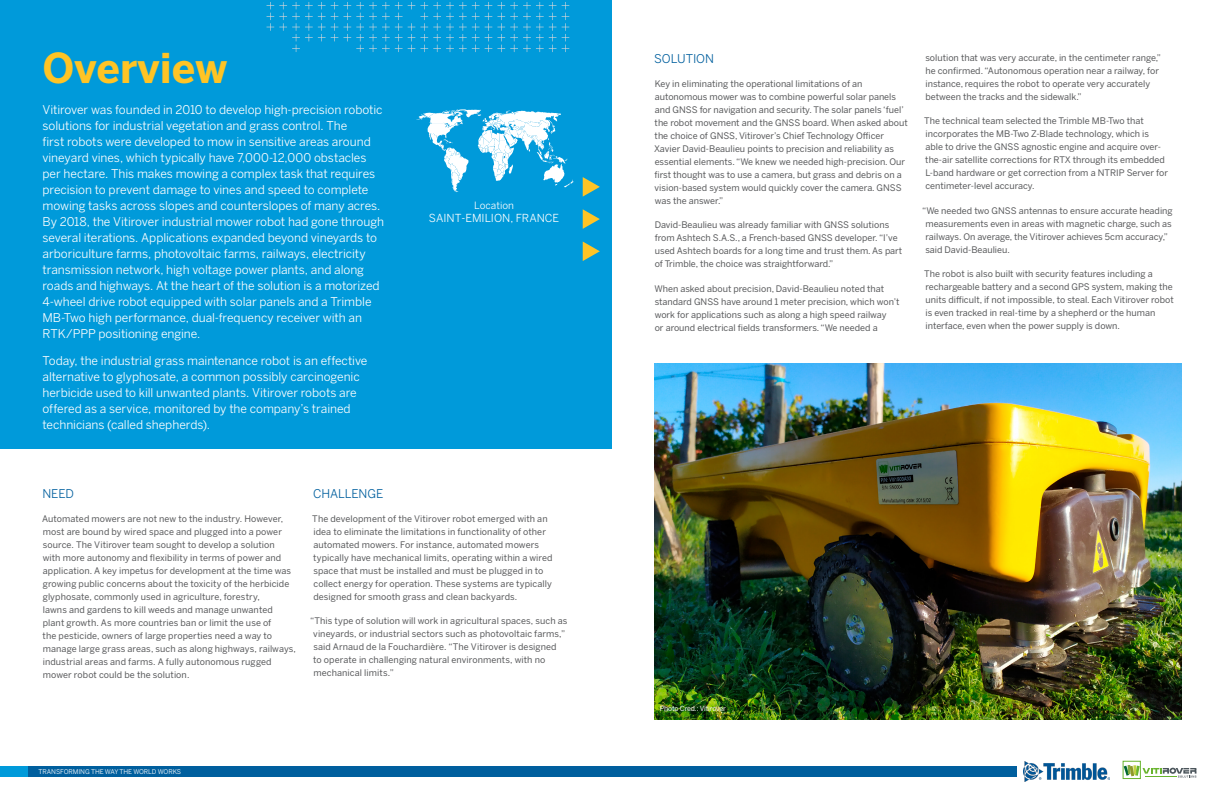
<style>
.page{position:relative;width:1224px;height:792px;background:#fff}
.page>*{position:absolute;margin:0;border:0;box-sizing:border-box;transform-origin:0 0}
.t1{font:700 41px "Benton Sans";color:#ffc425}
.t2{font:12px/16px "Benton Sans";letter-spacing:-.005em;color:#fff}
.t3{font:12px "Benton Sans";letter-spacing:-.005em;color:#005f9e}
.t4{font:11px "Benton Sans";color:#fff}
.t5{font:10px "Benton Sans";color:#fff}
.t6{font:9px/13px "Benton Sans";color:#58595b}
.t7{font:7px "Benton Sans";letter-spacing:-.02em;color:#fff}
.t8{font:6.5px "Benton Sans";letter-spacing:-.01em;color:#fff}
</style>
<div class="page">
<div style="left:0;top:766px;width:450px;height:11px;background:#009ada"></div>
<div style="left:28px;top:766px;width:989px;height:11px;background:#005f9e"></div>
<div style="left:0;top:0;width:612px;height:449px;background:#009ada"></div>
<svg style="left:267px;top:2px;width:302px;height:50px"></svg>
<img style="left:1023px;top:762px;width:87px;height:20px">
<div style="left:1123px;top:761px;width:17px;height:18px;border:1px solid #69b42e"></div>
<svg style="left:1124px;top:765px;width:73px;height:13px"></svg>
<svg style="left:416px;top:109px;width:158px;height:83px"></svg>
<svg style="left:583px;top:177px;width:17px;height:20px"></svg>
<svg style="left:583px;top:209px;width:17px;height:20px"></svg>
<svg style="left:583px;top:242px;width:17px;height:19px"></svg>
<img style="left:655px;top:363px;width:526px;height:357px">
<h1 class="t1" style="left:43px;top:44px;width:186px">Overview</h1>
<p class="t2" style="left:43px;top:101px;width:343px">Vitirover was founded in 2010 to develop high-precision robotic solutions for industrial vegetation and grass control. The<br>first robots were developed to mow in sensitive areas around vineyard vines, which typically have 7,000-12,000 obstacles per hectare. This makes mowing a complex task that requires precision to prevent damage to vines and speed to complete mowing tasks across slopes and counterslopes of many acres.<br>By 2018, the Vitirover industrial mower robot had gone through several iterations. Applications expanded beyond vineyards to arboriculture farms, photovoltaic farms, railways, electricity transmission network, high voltage power plants, and along roads and highways. At the heart of the solution is a motorized 4-wheel drive robot equipped with solar panels and a Trimble MB-Two high performance, dual-frequency receiver with an RTK/PPP positioning engine.</p>
<p class="t2" style="left:43px;top:352px;width:326px">Today, the industrial grass maintenance robot is an effective alternative to glyphosate, a common possibly carcinogenic herbicide used to kill unwanted plants. Vitirover robots are offered as a service, monitored by the company’s trained technicians (called shepherds).</p>
<p class="t5" style="left:474px;top:199px;width:41px">Location</p>
<p class="t4" style="left:429px;top:211px;width:132px">SAINT-EMILION, FRANCE</p>
<h2 class="t3" style="left:42px;top:486px;width:33px">NEED</h2>
<p class="t6" style="left:42px;top:512px;width:255px">Automated mowers are not new to the industry. However, most are bound by wired space and plugged into a power source. The Vitirover team sought to develop a solution<br>with more autonomy and flexibility in terms of power and application. A key impetus for development at the time was growing public concerns about the toxicity of the herbicide glyphosate, commonly used in agriculture, forestry,<br>lawns and gardens to kill weeds and manage unwanted<br>plant growth. As more countries ban or limit the use of<br>the pesticide, owners of large properties need a way to manage large grass areas, such as along highways, railways, industrial areas and farms. A fully autonomous rugged mower robot could be the solution.</p>
<h2 class="t3" style="left:313px;top:486px;width:72px">CHALLENGE</h2>
<p class="t6" style="left:312px;top:512px;width:242px">The development of the Vitirover robot emerged with an idea to eliminate the limitations in functionality of other automated mowers. For instance, automated mowers typically have mechanical limits, operating within a wired space that must be installed and must be plugged in to collect energy for operation. These systems are typically designed for smooth grass and clean backyards.</p>
<p class="t6" style="left:313px;top:615px;width:256px;text-indent:-3px">“This type of solution will work in agricultural spaces, such as vineyards, or industrial sectors such as photovoltaic farms,” said Arnaud de la Fouchardière. “The Vitirover is designed to operate in challenging natural environments, with no mechanical limits.”</p>
<p class="t8" style="left:39px;top:768px;width:144px">TRANSFORMING THE WAY THE WORLD WORKS</p>
<h2 class="t3" style="left:654px;top:51px;width:61px">SOLUTION</h2>
<p class="t6" style="left:654px;top:77px;width:255px">Key in eliminating the operational limitations of an autonomous mower was to combine powerful solar panels and GNSS for navigation and security. The solar panels ‘fuel’ the robot movement and the GNSS board. When asked about the choice of GNSS, Vitirover’s Chief Technology Officer Xavier David-Beaulieu points to precision and reliability as essential elements. “We knew we needed high-precision. Our first thought was to use a camera, but grass and debris on a vision-based system would quickly cover the camera. GNSS was the answer.”</p>
<p class="t6" style="left:655px;top:219px;width:249px">David-Beaulieu was already familiar with GNSS solutions from Ashtech S.A.S., a French-based GNSS developer. “I’ve used Ashtech boards for a long time and trust them. As part of Trimble, the choice was straightforward.”</p>
<p class="t6" style="left:654px;top:282px;width:247px">When asked about precision, David-Beaulieu noted that standard GNSS have around 1 meter precision, which won’t work for applications such as along a high speed railway<br>or around electrical fields transformers. “We needed a</p>
<p class="t6" style="left:925px;top:51px;width:237px">solution that was very accurate, in the centimeter range,” he confirmed. “Autonomous operation near a railway, for instance, requires the robot to operate very accurately between the tracks and the sidewalk.”</p>
<p class="t6" style="left:924px;top:115px;width:245px">The technical team selected the Trimble MB-Two that incorporates the MB-Two Z-Blade technology, which is<br>able to drive the GNSS agnostic engine and acquire over&shy;the-air satellite corrections for RTX through its embedded L-band hardware or get correction from a NTRIP Server for centimeter-level accuracy.</p>
<p class="t6" style="left:925px;top:204px;width:249px;text-indent:-3px">“We needed two GNSS antennas to ensure accurate heading measurements even in areas with magnetic charge, such as railways. On average, the Vitirover achieves 5cm accuracy,” said David-Beaulieu.</p>
<p class="t6" style="left:924px;top:267px;width:251px">The robot is also built with security features including a rechargeable battery and a second GPS system, making the units difficult, if not impossible, to steal. Each Vitirover robot is even tracked in real-time by a shepherd or the human interface, even when the power supply is down.</p>
<p class="t7" style="left:660px;top:704px;width:68px">Photo Cred.: Vitirover</p>
</div>
